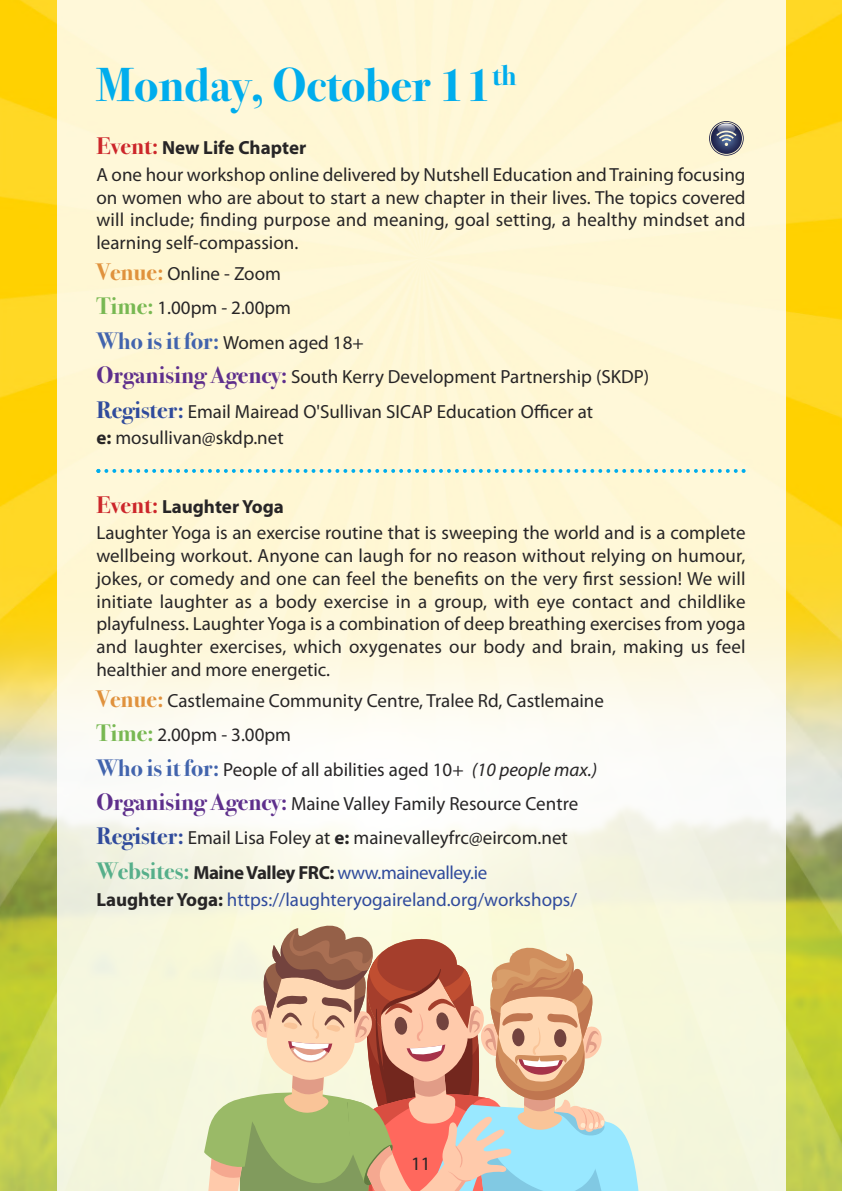
<style>
.page{position:relative;width:842px;height:1191px;background:#fff}
.page>*{position:absolute;margin:0;border:0;box-sizing:border-box;transform-origin:0 0}
.t1{font:700 48px "Bodoni Svty Two ITCTT";color:#00aded}
.t2{font:19px/22.8px "Myriad Pro";color:#272526;text-align:justify}
.t3{font:19px "Myriad Pro";color:#304b9c}
.t4{font:19px "Myriad Pro";letter-spacing:-.025em;color:#304b9c}
.t5{font:700 19px "Myriad Pro";color:#272526}
.s1{font-family:"Bodoni Svty Two ITCTT";font-size:24px;color:#cc262a}
.s2{font-family:"Bodoni Svty Two ITCTT";font-weight:700;font-size:24px;color:#e0923d}
.s3{font-family:"Bodoni Svty Two ITCTT";font-weight:700;font-size:24px;color:#78b852}
.s4{font-family:"Bodoni Svty Two ITCTT";font-weight:700;font-size:24px;color:#4264ad}
.s5{font-family:"Bodoni Svty Two ITCTT";font-weight:700;font-size:24px;color:#5e2f8c}
.s6{font-family:"Bodoni Svty Two ITCTT";font-weight:700;font-size:24px;color:#304b9c}
.s7{font-weight:700}
.s8{font-style:italic}
.s9{font-family:"Bodoni Svty Two ITCTT";font-weight:700;font-size:24px;color:#56af8a}
.s10{font-weight:700;color:#272526}
</style>
<div class="page">
<img style="left:0;top:0;width:842px;height:1190px">
<div style="left:58px;top:0;width:728px;height:1190px;background:#fff;opacity:.83"></div>
<svg style="left:96px;top:469px;width:650px;height:4px;background:#a0dbde"></svg>
<svg style="left:709px;top:121px;width:35px;height:35px"></svg>
<svg style="left:718px;top:123px;width:17px;height:10px"></svg>
<svg style="left:204px;top:921px;width:437px;height:269px;background:#d3bda0"></svg>
<p class="t1" style="left:96px;top:67px;width:422px">Monday, October 11<sup>th</sup></p>
<p class="t5" style="left:96px;top:141px;width:211px"><span class="s1">Event:</span> New Life Chapter</p>
<p class="t2" style="left:96px;top:165px;width:651px">A one hour workshop online delivered by Nutshell Education and Training focusing on women who are about to start a new chapter in their lives. The topics covered will include; finding purpose and meaning, goal setting, a healthy mindset and learning self-compassion.</p>
<p class="t2" style="left:96px;top:264px;width:186px"><span class="s2">Venue:</span> Online - Zoom</p>
<p class="t2" style="left:96px;top:298px;width:196px"><span class="s3">Time:</span> 1.00pm - 2.00pm</p>
<p class="t2" style="left:96px;top:333px;width:269px"><span class="s4">Who is it for:</span> Women aged 18+</p>
<p class="t2" style="left:96px;top:367px;width:554px"><span class="s5">Organising Agency:</span> South Kerry Development Partnership (SKDP)</p>
<p class="t2" style="left:96px;top:401px;width:498px"><span class="s6">Register:</span> Email Mairead O'Sullivan SICAP Education Officer at</p>
<p class="t2" style="left:96px;top:428px;width:189px"><span class="s7">e:</span> mosullivan@skdp.net</p>
<p class="t5" style="left:96px;top:499px;width:189px"><span class="s1">Event:</span> Laughter Yoga</p>
<p class="t2" style="left:96px;top:523px;width:651px">Laughter Yoga is an exercise routine that is sweeping the world and is a complete wellbeing workout. Anyone can laugh for no reason without relying on humour, jokes, or comedy and one can feel the benefits on the very first session! We will initiate laughter as a body exercise in a group, with eye contact and childlike playfulness. Laughter Yoga is a combination of deep breathing exercises from yoga and laughter exercises, which oxygenates our body and brain, making us feel healthier and more energetic.</p>
<p class="t2" style="left:96px;top:690px;width:509px"><span class="s2">Venue:</span> Castlemaine Community Centre, Tralee Rd, Castlemaine</p>
<p class="t2" style="left:96px;top:725px;width:196px"><span class="s3">Time:</span> 2.00pm - 3.00pm</p>
<p class="t2" style="left:96px;top:759px;width:502px"><span class="s4">Who is it for:</span> People of all abilities aged 10+ <span class="s8">(10 people max.)</span></p>
<p class="t2" style="left:96px;top:794px;width:483px"><span class="s5">Organising Agency:</span> Maine Valley Family Resource Centre</p>
<p class="t2" style="left:96px;top:828px;width:473px"><span class="s6">Register:</span> Email Lisa Foley at <span class="s7">e:</span> mainevalleyfrc@eircom.net</p>
<p class="t4" style="left:96px;top:865px;width:392px"><span class="s9">Websites:</span> <span class="s10">Maine Valley FRC:</span> www.mainevalley.ie</p>
<p class="t3" style="left:96px;top:892px;width:482px"><span class="s10">Laughter Yoga:</span> https://laughteryogaireland.org/workshops/</p>
<p class="t2" style="left:411px;top:1153px;width:21px">11</p>
</div>
